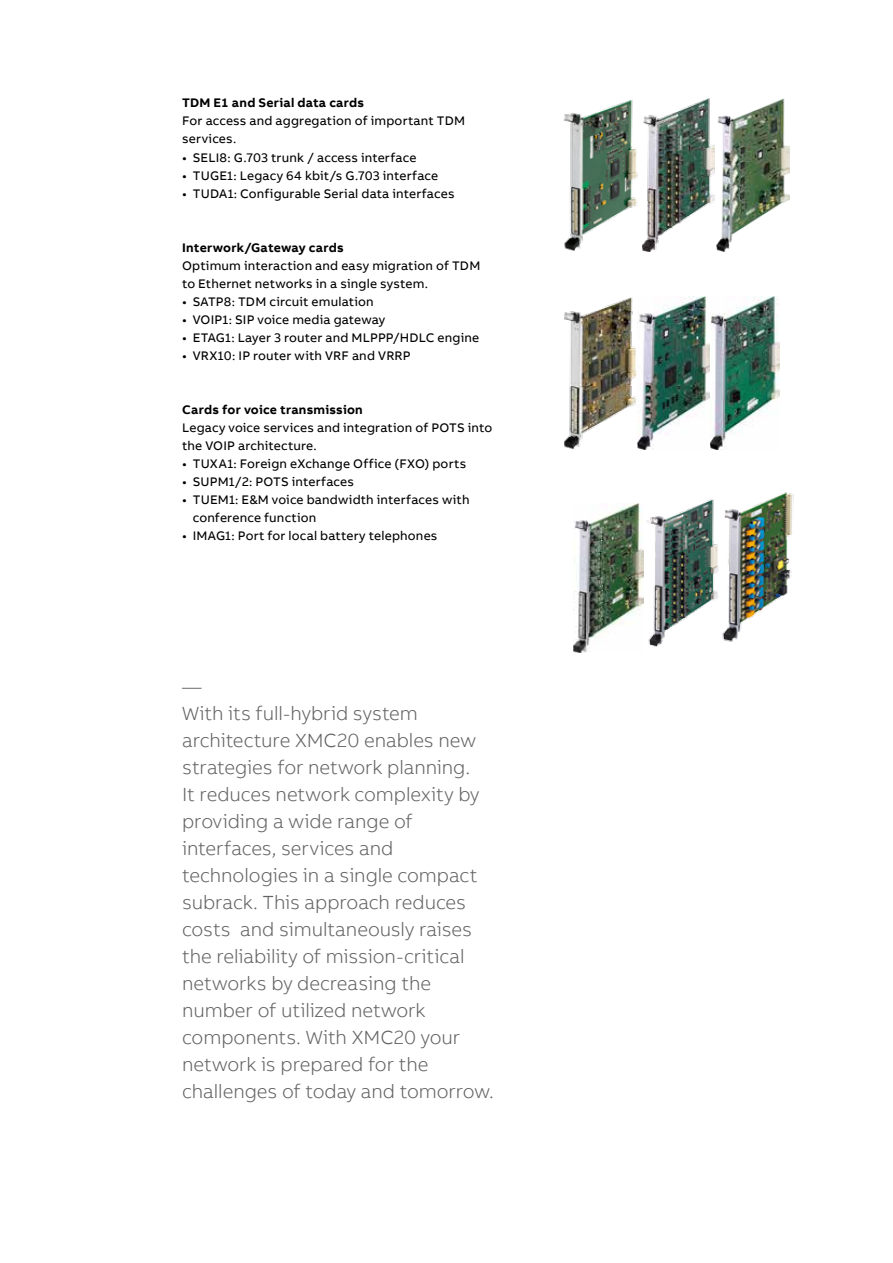
<style>
.page{position:relative;width:893px;height:1263px;background:#fff}
.page>*{position:absolute;margin:0;border:0;box-sizing:border-box;transform-origin:0 0}
.t1{font:300 19.5px/27px "AB Bvoice";letter-spacing:-.005em;color:#646363}
.t2{font:12.75px/18px "AB Bvoice";letter-spacing:.015em;color:#000}
.t3{font:700 12.75px "AB Bvoice";letter-spacing:.02em;color:#000}
</style>
<div class="page">
<img style="left:563px;top:99px;width:75px;height:152px">
<img style="left:642px;top:99px;width:72px;height:153px">
<img style="left:717px;top:99px;width:73px;height:153px">
<img style="left:564px;top:297px;width:216px;height:153px">
<img style="left:573px;top:504px;width:71px;height:148px">
<img style="left:646px;top:499px;width:73px;height:148px">
<img style="left:722px;top:492px;width:72px;height:150px">
<p class="t3" style="left:182px;top:95px;width:184px">TDM E1 and Serial data cards</p>
<p class="t2" style="left:182px;top:112px;width:285px">For access and aggregation of important TDM services.</p>
<p class="t2" style="left:182px;top:148px;width:236px">• SELI8: G.703 trunk / access interface</p>
<p class="t2" style="left:182px;top:166px;width:258px">• TUGE1: Legacy 64 kbit/s G.703 interface</p>
<p class="t2" style="left:182px;top:184px;width:274px">• TUDA1: Configurable Serial data interfaces</p>
<p class="t3" style="left:182px;top:239px;width:163px">Interwork/Gateway cards</p>
<p class="t2" style="left:182px;top:256px;width:300px">Optimum interaction and easy migration of TDM to Ethernet networks in a single system.</p>
<p class="t2" style="left:182px;top:292px;width:193px">• SATP8: TDM circuit emulation</p>
<p class="t2" style="left:182px;top:310px;width:205px">• VOIP1: SIP voice media gateway</p>
<p class="t2" style="left:182px;top:328px;width:299px">• ETAG1: Layer 3 router and MLPPP/HDLC engine</p>
<p class="t2" style="left:182px;top:346px;width:230px">• VRX10: IP router with VRF and VRRP</p>
<p class="t3" style="left:182px;top:401px;width:182px">Cards for voice transmission</p>
<p class="t2" style="left:182px;top:418px;width:312px">Legacy voice services and integration of POTS into the VOIP architecture.</p>
<p class="t2" style="left:182px;top:454px;width:286px">• TUXA1: Foreign eXchange Office (FXO) ports</p>
<p class="t2" style="left:182px;top:472px;width:173px">• SUPM1/2: POTS interfaces</p>
<p class="t2" style="left:193px;top:490px;width:278px;text-indent:-11px">• TUEM1: E&amp;M voice bandwidth interfaces with conference function</p>
<p class="t2" style="left:182px;top:526px;width:257px">• IMAG1: Port for local battery telephones</p>
<p class="t1" style="left:182px;top:673px;width:313px">—<br>With its full-hybrid system architecture XMC20 enables new strategies for network planning.<br>It reduces network complexity by providing a wide range of interfaces, services and technologies in a single compact subrack. This approach reduces costs and simultaneously raises the reliability of mission-critical networks by decreasing the number of utilized network components. With XMC20 your network is prepared for the challenges of today and tomorrow.</p>
</div>
